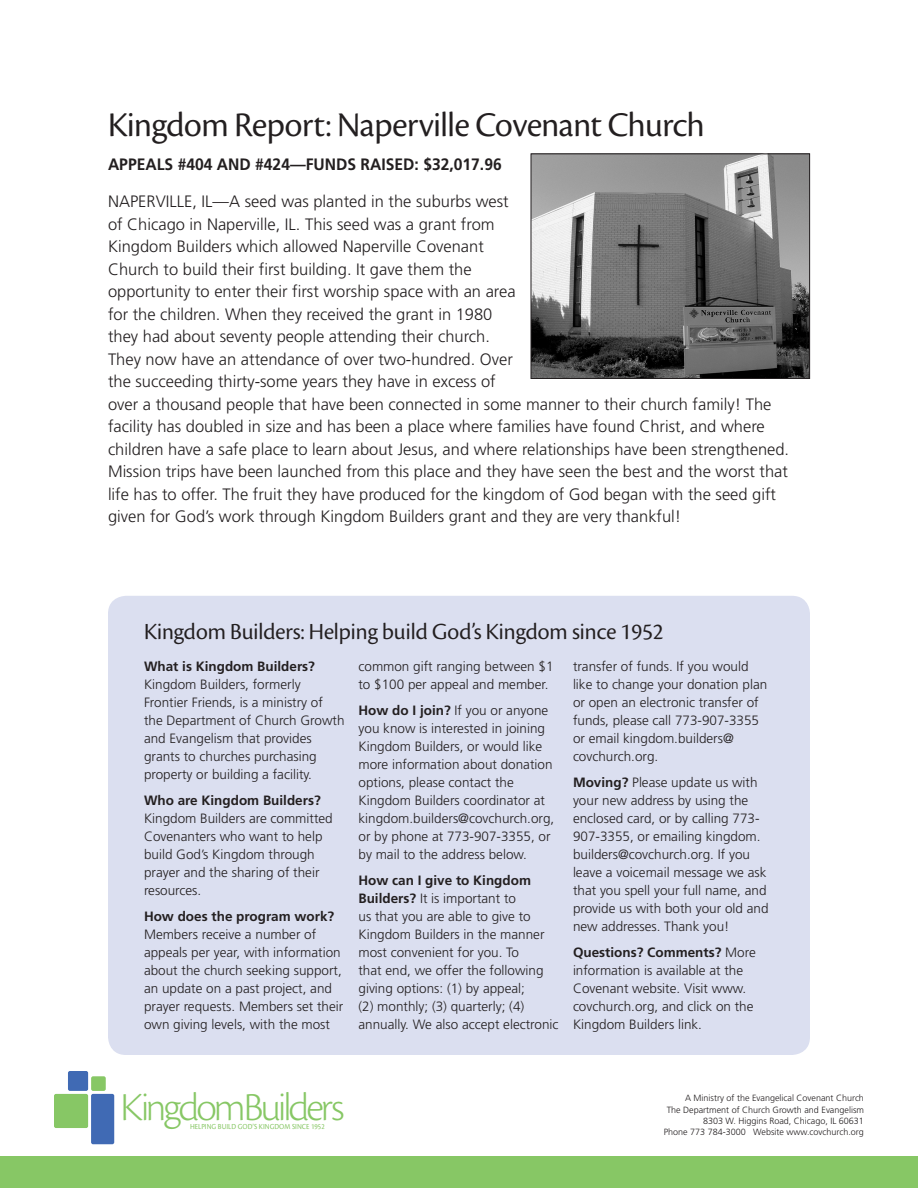
<style>
.page{position:relative;width:918px;height:1188px;background:#fff}
.page>*{position:absolute;margin:0;border:0;box-sizing:border-box;transform-origin:0 0}
.t1{font:300 41.25px "Cronos Pro";letter-spacing:-.07em;color:#87c765}
.Headline{font:36px "Cronos Pro Disp";letter-spacing:-.01em;color:#231f20}
.Pray{font:24px "Cronos Pro Disp";color:#231f20}
.t2{font:300 16.5px/22.5px "Frutiger LT Std";color:#231f20}
.t3{font:700 16.5px "Frutiger LT Std";color:#231f20;scale:.95 1}
.Pray-2{font:300 13.5px/18px "Frutiger LT Std";color:#231f20}
.t4{font:300 9px "Frutiger LT Std";color:#231f20}
.t5{font:7.95px "Cronos Pro Capt";color:#87c765;scale:.9 1}
.s1{font-weight:700}
</style>
<div class="page">
<div style="left:108px;top:596px;width:702px;height:459px;background:#dbdff0;border-radius:18px"></div>
<div style="left:68px;top:1071px;width:20px;height:20px;background:#406ab4;border-radius:2px"></div>
<div style="left:91px;top:1076px;width:15px;height:15px;background:#87c765;border-radius:2px"></div>
<div style="left:91px;top:1094px;width:23px;height:50px;background:#406ab4;border-radius:2px"></div>
<div style="left:54px;top:1094px;width:34px;height:34px;background:#87c765;border-radius:2px"></div>
<div style="left:0;top:1157px;width:918px;height:31px;background:#87c765"></div>
<img style="left:533px;top:156px;width:275px;height:221px">
<div style="left:531px;top:154px;width:279px;height:225px;border:1px solid #231f20"></div>
<p class="Headline" style="left:108px;top:104px;width:598px">Kingdom Report: Naperville Covenant Church</p>
<p class="t3" style="left:108px;top:154px;width:416px">APPEALS #404 AND #424—FUNDS RAISED: $32,017.96</p>
<p class="t2" style="left:108px;top:191px;width:683px">NAPERVILLE, IL—A seed was planted in the suburbs west<br>of Chicago in Naperville, IL. This seed was a grant from<br>Kingdom Builders which allowed Naperville Covenant<br>Church to build their first building. It gave them the<br>opportunity to enter their first worship space with an area<br>for the children. When they received the grant in 1980<br>they had about seventy people attending their church.<br>They now have an attendance of over two-hundred. Over<br>the succeeding thirty-some years they have in excess of<br>over a thousand people that have been connected in some manner to their church family! The facility has doubled in size and has been a place where families have found Christ, and where children have a safe place to learn about Jesus, and where relationships have been strengthened.<br>Mission trips have been launched from this place and they have seen the best and the worst that life has to offer. The fruit they have produced for the kingdom of God began with the seed gift given for God’s work through Kingdom Builders grant and they are very thankful!</p>
<p class="Pray" style="left:144px;top:617px;width:521px">Kingdom Builders: Helping build God’s Kingdom since 1952</p>
<p class="Pray-2" style="left:144px;top:657px;width:202px"><span class="s1">What is Kingdom Builders?<br></span>Kingdom Builders, formerly<br>Frontier Friends, is a ministry of the Department of Church Growth and Evangelism that provides grants to churches purchasing property or building a facility.</p>
<p class="Pray-2" style="left:144px;top:792px;width:190px"><span class="s1">Who are Kingdom Builders?<br></span>Kingdom Builders are committed<br>Covenanters who want to help build God’s Kingdom through prayer and the sharing of their resources.</p>
<p class="Pray-2" style="left:144px;top:908px;width:201px"><span class="s1">How does the program work?<br></span>Members receive a number of appeals per year, with information about the church seeking support, an update on a past project, and prayer requests. Members set their own giving levels, with the most</p>
<p class="Pray-2" style="left:358px;top:657px;width:197px">common gift ranging between $1 to $100 per appeal and member.</p>
<p class="Pray-2" style="left:358px;top:702px;width:197px"><span class="s1">How do I join?</span> If you or anyone you know is interested in joining<br>Kingdom Builders, or would like more information about donation options, please contact the<br>Kingdom Builders coordinator at kingdom.builders@covchurch.org, or by phone at 773-907-3355, or by mail to the address below.</p>
<p class="Pray-2" style="left:358px;top:872px;width:202px"><span class="s1">How can I give to Kingdom<br>Builders?</span> It is important to<br>us that you are able to give to<br>Kingdom Builders in the manner most convenient for you. To<br>that end, we offer the following giving options: (1) by appeal;<br>(2) monthly; (3) quarterly; (4) annually. We also accept electronic</p>
<p class="Pray-2" style="left:573px;top:657px;width:196px">transfer of funds. If you would like to change your donation plan or open an electronic transfer of funds, please call 773-907-3355 or email kingdom.builders@ covchurch.org.</p>
<p class="Pray-2" style="left:573px;top:774px;width:197px"><span class="s1">Moving?</span> Please update us with your new address by using the enclosed card, or by calling 773-<br>907-3355, or emailing kingdom. builders@covchurch.org. If you leave a voicemail message we ask that you spell your full name, and provide us with both your old and new addresses. Thank you!</p>
<p class="Pray-2" style="left:573px;top:944px;width:184px"><span class="s1">Questions? Comments?</span> More information is available at the<br>Covenant website. Visit www. covchurch.org, and click on the<br>Kingdom Builders link.</p>
<p class="t1" style="left:120px;top:1083px;width:226px">KingdomBuilders</p>
<p class="t5" style="left:190px;top:1122px;width:151px">HELPING BUILD GOD’S KINGDOM SINCE 1952</p>
<p class="t4" style="left:685px;top:1093px;width:180px">A Ministry of the Evangelical Covenant Church</p>
<p class="t4" style="left:667px;top:1104px;width:199px">The Department of Church Growth and Evangelism</p>
<p class="t4" style="left:703px;top:1116px;width:162px">8303 W. Higgins Road, Chicago, IL 60631</p>
<p class="t4" style="left:664px;top:1127px;width:202px">Phone 773 784-3000 Website www.covchurch.org</p>
</div>
